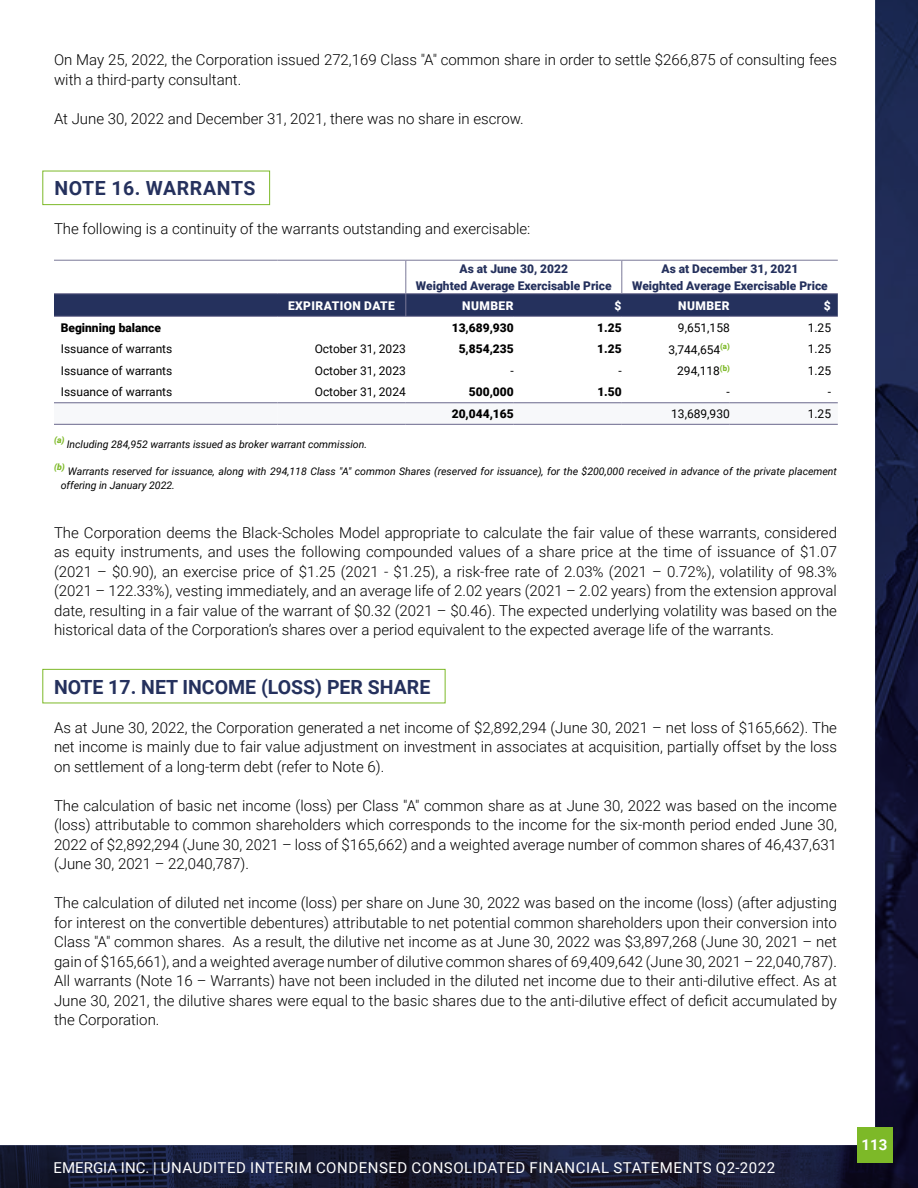
<style>
.page{position:relative;width:918px;height:1188px;background:#fff}
.page>*{position:absolute;margin:0;border:0;box-sizing:border-box;transform-origin:0 0}
.t1{font:700 19.5px "Roboto";color:#25315d}
.t2{font:700 19.5px "Roboto";letter-spacing:.035em;color:#25315d}
.t3{font:300 15px/19.5px "Roboto";color:#000;text-align:justify}
.t4{font:15px "Roboto";letter-spacing:.035em;color:#fff}
.t5{font:700 15px "Roboto";color:#fff}
.t6{font:12px "Roboto";color:#000}
.t7{font:900 12px "Roboto";color:#25315d}
.t8{font:900 12px "Roboto";color:#000}
.t9{font:900 12px "Roboto";letter-spacing:.035em;color:#fff}
.t10{font:italic 10.5px/13.5px "Roboto";color:#000}
.t11{font:italic 900 8.7px "Roboto";color:#7db928}
</style>
<div class="page">
<svg style="left:42px;top:170px;width:251px;height:534px"></svg>
<img style="left:0;top:1145px;width:293px;height:43px">
<img style="left:293px;top:0;width:625px;height:1188px">
<div style="left:857px;top:1127px;width:36px;height:36px;background:#7db928"></div>
<p class="t3" style="left:54px;top:50px;width:785px">On May 25, 2022, the Corporation issued 272,169 Class "A" common share in order to settle $266,875 of consulting fees with a third-party consultant.</p>
<p class="t3" style="left:54px;top:108px;width:471px">At June 30, 2022 and December 31, 2021, there was no share in escrow.</p>
<h1 class="t2" style="left:54px;top:180px;width:203px">NOTE 16. WARRANTS</h1>
<p class="t3" style="left:54px;top:218px;width:478px">The following is a continuity of the warrants outstanding and exercisable:</p>
<p class="t7" style="left:460px;top:263px;width:110px">As at June 30, 2022</p>
<p class="t7" style="left:662px;top:263px;width:138px">As at December 31, 2021</p>
<p class="t7" style="left:416px;top:280px;width:197px">Weighted Average Exercisable Price</p>
<p class="t7" style="left:632px;top:280px;width:197px">Weighted Average Exercisable Price</p>
<p class="t9" style="left:288px;top:300px;width:108px">EXPIRATION DATE</p>
<p class="t9" style="left:462px;top:300px;width:53px">NUMBER</p>
<p class="t9" style="left:615px;top:300px;width:8px">$</p>
<p class="t9" style="left:678px;top:300px;width:53px">NUMBER</p>
<p class="t9" style="left:824px;top:300px;width:8px">$</p>
<p class="t8" style="left:61px;top:322px;width:102px">Beginning balance</p>
<p class="t8" style="left:452px;top:322px;width:64px">13,689,930</p>
<p class="t8" style="left:597px;top:322px;width:26px">1.25</p>
<p class="t6" style="left:678px;top:322px;width:53px">9,651,158</p>
<p class="t6" style="left:808px;top:322px;width:25px">1.25</p>
<p class="t6" style="left:61px;top:343px;width:113px">Issuance of warrants</p>
<p class="t6" style="left:315px;top:343px;width:93px">October 31, 2023</p>
<p class="t8" style="left:459px;top:343px;width:57px">5,854,235</p>
<p class="t8" style="left:597px;top:343px;width:26px">1.25</p>
<p class="t6" style="left:668px;top:344px;width:63px">3,744,654<sup>(a)</sup></p>
<p class="t6" style="left:808px;top:343px;width:25px">1.25</p>
<p class="t6" style="left:61px;top:365px;width:113px">Issuance of warrants</p>
<p class="t6" style="left:315px;top:365px;width:93px">October 31, 2023</p>
<p class="t6" style="left:510px;top:365px;width:5px">-</p>
<p class="t6" style="left:618px;top:365px;width:5px">-</p>
<p class="t6" style="left:677px;top:365px;width:54px">294,118<sup>(b)</sup></p>
<p class="t6" style="left:808px;top:365px;width:25px">1.25</p>
<p class="t6" style="left:61px;top:386px;width:113px">Issuance of warrants</p>
<p class="t6" style="left:315px;top:386px;width:93px">October 31, 2024</p>
<p class="t8" style="left:469px;top:386px;width:46px">500,000</p>
<p class="t8" style="left:597px;top:386px;width:26px">1.50</p>
<p class="t6" style="left:727px;top:386px;width:5px">-</p>
<p class="t6" style="left:828px;top:386px;width:5px">-</p>
<p class="t8" style="left:452px;top:408px;width:64px">20,044,165</p>
<p class="t6" style="left:671px;top:408px;width:60px">13,689,930</p>
<p class="t6" style="left:808px;top:408px;width:25px">1.25</p>
<p class="t11" style="left:54px;top:436px;width:12px">(a)</p>
<p class="t10" style="left:67px;top:438px;width:302px">Including 284,952 warrants issued as broker warrant commission.</p>
<p class="t11" style="left:54px;top:463px;width:12px">(b)</p>
<p class="t10" style="left:61px;top:465px;width:778px;text-indent:7px">Warrants reserved for issuance, along with 294,118 Class "A" common Shares (reserved for issuance), for the $200,000 received in advance of the private placement offering in January 2022.</p>
<p class="t3" style="left:54px;top:522px;width:785px">The Corporation deems the Black-Scholes Model appropriate to calculate the fair value of these warrants, considered as equity instruments, and uses the following compounded values of a share price at the time of issuance of $1.07 (2021 – $0.90), an exercise price of $1.25 (2021 - $1.25), a risk-free rate of 2.03% (2021 – 0.72%), volatility of 98.3% (2021 – 122.33%), vesting immediately, and an average life of 2.02 years (2021 – 2.02 years) from the extension approval date, resulting in a fair value of the warrant of $0.32 (2021 – $0.46). The expected underlying volatility was based on the historical data of the Corporation’s shares over a period equivalent to the expected average life of the warrants.</p>
<h1 class="t1" style="left:54px;top:679px;width:378px">NOTE 17. NET INCOME (LOSS) PER SHARE</h1>
<p class="t3" style="left:54px;top:717px;width:785px">As at June 30, 2022, the Corporation generated a net income of $2,892,294 (June 30, 2021 – net loss of $165,662). The net income is mainly due to fair value adjustment on investment in associates at acquisition, partially offset by the loss on settlement of a long-term debt (refer to Note 6).</p>
<p class="t3" style="left:54px;top:795px;width:784px">The calculation of basic net income (loss) per Class "A" common share as at June 30, 2022 was based on the income (loss) attributable to common shareholders which corresponds to the income for the six-month period ended June 30, 2022 of $2,892,294 (June 30, 2021 – loss of $165,662) and a weighted average number of common shares of 46,437,631 (June 30, 2021 – 22,040,787).</p>
<p class="t3" style="left:54px;top:893px;width:785px">The calculation of diluted net income (loss) per share on June 30, 2022 was based on the income (loss) (after adjusting for interest on the convertible debentures) attributable to net potential common shareholders upon their conversion into Class "A" common shares. As a result, the dilutive net income as at June 30, 2022 was $3,897,268 (June 30, 2021 – net gain of $165,661), and a weighted average number of dilutive common shares of 69,409,642 (June 30, 2021 – 22,040,787).<br>All warrants (Note 16 – Warrants) have not been included in the diluted net income due to their anti-dilutive effect. As at June 30, 2021, the dilutive shares were equal to the basic shares due to the anti-dilutive effect of deficit accumulated by the Corporation.</p>
<p class="t4" style="left:54px;top:1160px;width:723px">EMERGIA INC. | UNAUDITED INTERIM CONDENSED CONSOLIDATED FINANCIAL STATEMENTS Q2-2022</p>
<p class="t5" style="left:862px;top:1138px;width:27px">113</p>
</div>
